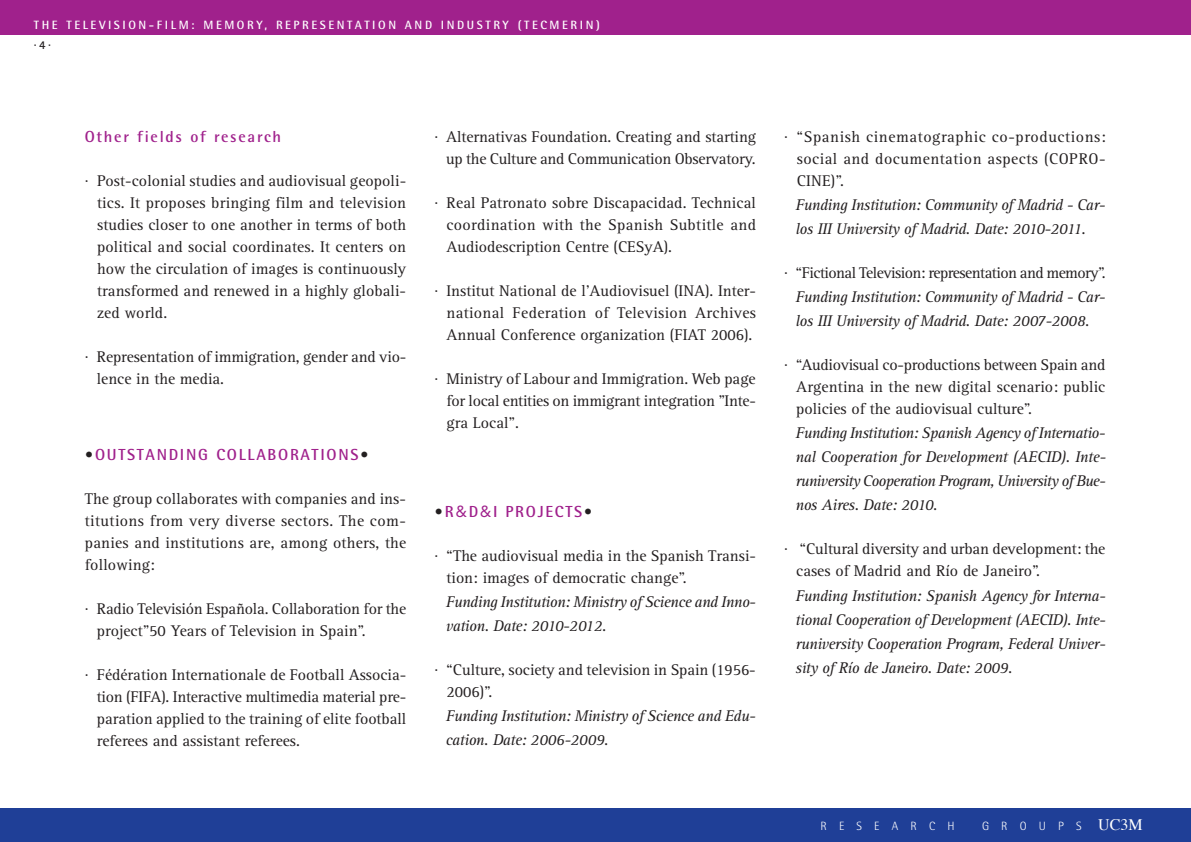
<style>
.page{position:relative;width:1191px;height:842px;background:#fff}
.page>*{position:absolute;margin:0;border:0;box-sizing:border-box;transform-origin:0 0}
.t1{font:16px/22px "Rotis Serif";color:#231f20;text-align:justify}
.t2{font:italic 16px/24px "Rotis Serif";letter-spacing:-.03em;color:#231f20}
.t3{font:700 16px "Rotis Semi Sans";letter-spacing:.105em;color:#a0218c}
.t4{font:16px "Rotis Serif";letter-spacing:-.035em;color:#231f20}
.t5{font:700 12px "Rotis Semi Sans";letter-spacing:.215em;color:#fff}
.t6{font:300 12px "Rotis Semi Sans";letter-spacing:1.01em;color:#fff}
.t7{font:700 12px "Rotis Semi Sans";color:#231f20}
.s1{color:#231f20}
.s2{font-family:"Avenir";font-weight:400}
.s3{font-family:"Times";font-weight:400;font-size:16px}
</style>
<div class="page">
<div style="left:0;top:1px;width:1190px;height:34px;background:#a0218c"></div>
<div style="left:0;top:809px;width:1190px;height:33px;background:#1f3f97"></div>
<p class="t5" style="left:34px;top:21px;width:567px">THE TELEVISION-FILM: MEMORY, REPRESENTATION AND INDUSTRY (TECMERIN)</p>
<p class="t7" style="left:34px;top:41px;width:19px">·4·</p>
<p class="t3" style="left:85px;top:131px;width:198px">Other fields of research</p>
<p class="t1" style="left:97px;top:172px;width:311px;text-indent:-12px">· Post-colonial studies and audiovisual geopoli&shy;tics. It proposes bringing film and television studies closer to one another in terms of both political and social coordinates. It centers on how the circulation of images is continuously transformed and renewed in a highly globali&shy;zed world.</p>
<p class="t1" style="left:97px;top:348px;width:311px;text-indent:-12px">· Representation of immigration, gender and vio&shy;lence in the media.</p>
<p class="t3" style="left:85px;top:449px;width:285px"><span class="s1">•</span>OUTSTANDING COLLABORATIONS<span class="s1">•</span></p>
<p class="t1" style="left:85px;top:490px;width:323px">The group collaborates with companies and ins&shy;titutions from very diverse sectors. The com&shy;panies and institutions are, among others, the following:</p>
<p class="t1" style="left:97px;top:600px;width:311px;text-indent:-12px">· Radio Televisión Española. Collaboration for the project”50 Years of Television in Spain”.</p>
<p class="t1" style="left:97px;top:666px;width:311px;text-indent:-12px">· Fédération Internationale de Football Associa&shy;tion (FIFA). Interactive multimedia material pre&shy;paration applied to the training of elite football referees and assistant referees.</p>
<p class="t1" style="left:434px;top:128px;width:323px;text-align:right">· Alternativas Foundation. Creating and starting up the Culture and Communication Observatory.</p>
<p class="t1" style="left:446px;top:194px;width:311px;text-indent:-12px">· Real Patronato sobre Discapacidad. Technical coordination with the Spanish Subtitle and Audiodescription Centre (CESyA).</p>
<p class="t1" style="left:446px;top:282px;width:311px;text-indent:-12px">· Institut National de l'Audiovisuel (INA). Inter&shy;national Federation of Television Archives Annual Conference organization (FIAT 2006).</p>
<p class="t1" style="left:446px;top:370px;width:311px;text-indent:-12px">· Ministry of Labour and Immigration. Web page for local entities on immigrant integration "Inte&shy;gra Local".</p>
<p class="t3" style="left:434px;top:506px;width:159px"><span class="s1">•</span>R<span class="s2">&amp;</span>D<span class="s2">&amp;</span>I PROJECTS<span class="s1">•</span></p>
<p class="t1" style="left:446px;top:546px;width:311px;text-indent:-12px">· “The audiovisual media in the Spanish Transi&shy;tion: images of democratic change”.</p>
<p class="t2" style="left:446px;top:591px;width:311px">Funding Institution: Ministry of Science and Inno&shy;vation. Date: 2010-2012.</p>
<p class="t1" style="left:446px;top:660px;width:311px;text-indent:-12px">· “Culture, society and television in Spain (1956-<br>2006)”.</p>
<p class="t2" style="left:446px;top:705px;width:311px">Funding Institution: Ministry of Science and Edu&shy;cation. Date: 2006-2009.</p>
<p class="t1" style="left:796px;top:128px;width:310px;text-indent:-12px">· “Spanish cinematographic co-productions: social and documentation aspects (COPRO-CINE)”.</p>
<p class="t2" style="left:795px;top:195px;width:311px">Funding Institution: Community of Madrid - Car&shy;los III University of Madrid. Date: 2010-2011.</p>
<p class="t4" style="left:784px;top:267px;width:323px">· “Fictional Television: representation and memory”.</p>
<p class="t2" style="left:795px;top:287px;width:311px">Funding Institution: Community of Madrid - Car&shy;los III University of Madrid. Date: 2007-2008.</p>
<p class="t1" style="left:796px;top:356px;width:311px;text-indent:-12px">· “Audiovisual co-productions between Spain and Argentina in the new digital scenario: public policies of the audiovisual culture”.</p>
<p class="t2" style="left:795px;top:423px;width:312px;text-align:justify">Funding Institution: Spanish Agency of Internatio&shy;nal Cooperation for Development (AECID). Inte&shy;runiversity Cooperation Program, University of Bue&shy;nos Aires. Date: 2010.</p>
<p class="t1" style="left:796px;top:540px;width:310px;text-indent:-12px">· “Cultural diversity and urban development: the cases of Madrid and Río de Janeiro”.</p>
<p class="t2" style="left:795px;top:585px;width:311px;text-align:justify">Funding Institution: Spanish Agency for Interna&shy;tional Cooperation of Development (AECID). Inte&shy;runiversity Cooperation Program, Federal Univer&shy;sity of Río de Janeiro. Date: 2009.</p>
<p class="t6" style="left:820px;top:822px;width:135px">RESEARCH</p>
<p class="t6" style="left:982px;top:822px;width:162px">GROUPS <span class="s3">UC3M</span></p>
</div>
